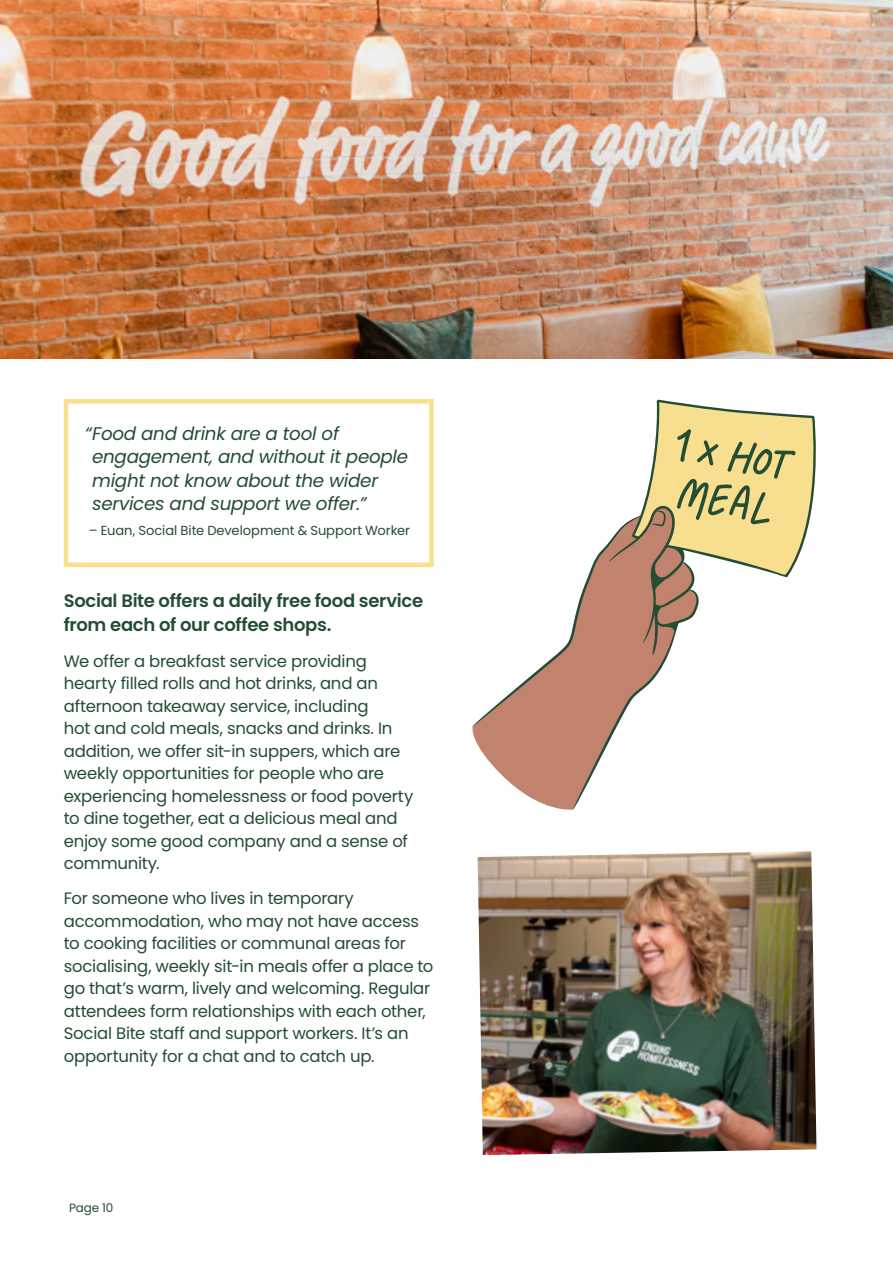
<style>
.page{position:relative;width:893px;height:1263px;background:#fff}
.page>*{position:absolute;margin:0;border:0;box-sizing:border-box;transform-origin:0 0}
.t1{font:italic 18.3px/23.5px "Poppins";letter-spacing:-.015em;color:#244d33}
.t2{font:600 18px/24px "Poppins";letter-spacing:-.02em;color:#244d33}
.t3{font:16.5px/22.5px "Poppins";letter-spacing:-.015em;color:#244d33}
.t4{font:13.05px "Poppins";letter-spacing:-.005em;color:#244d33}
.t5{font:12px "Poppins";letter-spacing:-.015em;color:#244d33}
</style>
<div class="page">
<svg style="left:472px;top:400px;width:317px;height:410px"></svg>
<svg style="left:634px;top:401px;width:182px;height:174px"></svg>
<div style="left:64px;top:399px;width:370px;height:168px;border:4px solid #f8e08e"></div>
<img style="left:0;top:0;width:893px;height:358px">
<img style="left:478px;top:851px;width:338px;height:304px">
<p class="t1" style="left:92px;top:422px;width:318px;text-indent:-7px">“Food and drink are a tool of engagement, and without it people might not know about the wider services and support we offer.”</p>
<p class="t4" style="left:89px;top:523px;width:323px">– Euan, Social Bite Development &amp; Support Worker</p>
<p class="t2" style="left:64px;top:589px;width:361px">Social Bite offers a daily free food service from each of our coffee shops.</p>
<p class="t3" style="left:64px;top:649px;width:351px">We offer a breakfast service providing hearty filled rolls and hot drinks, and an afternoon takeaway service, including<br>hot and cold meals, snacks and drinks. In addition, we offer sit-in suppers, which are weekly opportunities for people who are experiencing homelessness or food poverty to dine together, eat a delicious meal and enjoy some good company and a sense of community.</p>
<p class="t3" style="left:64px;top:887px;width:371px">For someone who lives in temporary accommodation, who may not have access to cooking facilities or communal areas for socialising, weekly sit-in meals offer a place to go that’s warm, lively and welcoming. Regular attendees form relationships with each other, Social Bite staff and support workers. It’s an opportunity for a chat and to catch up.</p>
<p class="t5" style="left:69px;top:1200px;width:46px">Page 10</p>
</div>
